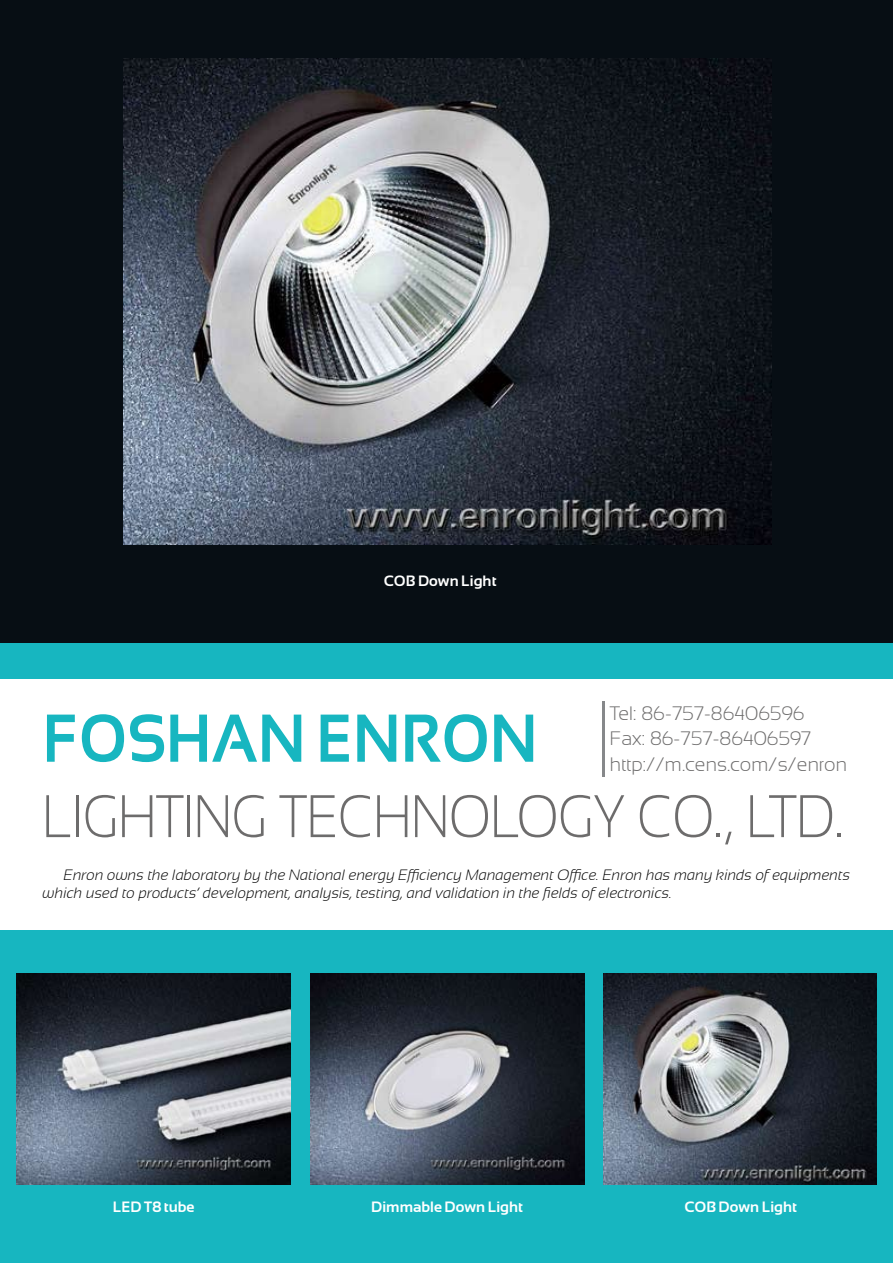
<style>
.page{position:relative;width:893px;height:1263px;background:#fff}
.page>*{position:absolute;margin:0;border:0;box-sizing:border-box;transform-origin:0 0}
.t1{font:700 67.5px "Sansation";color:#17b6c0;scale:.9 1}
.t2{font:300 60px "Sansation";color:#6d6c6c;scale:.87 1}
.t3{font:300 19.5px/25.5px "Sansation";color:#6d6c6c}
.t4{font:italic 300 15px/18px "Sansation";color:#000}
.t5{font:700 15px "Sansation";color:#fff}
</style>
<div class="page">
<div style="left:0;top:0;width:893px;height:649px;background:#070e14"></div>
<div style="left:0;top:643px;width:893px;height:620px;background:#17b6c0"></div>
<div style="left:0;top:679px;width:893px;height:251px;background:#fff"></div>
<hr style="left:602px;top:701px;width:3px;height:76px;background:#86888a">
<img style="left:123px;top:58px;width:648px;height:486px">
<img style="left:604px;top:973px;width:272px;height:211px">
<img style="left:17px;top:973px;width:274px;height:212px">
<img style="left:310px;top:973px;width:274px;height:212px">
<p class="t5" style="left:384px;top:572px;width:114px">COB Down Light</p>
<h3 class="t3" style="left:610px;top:700px;width:239px">Tel: 86-757-86406596<br>Fax: 86-757-86406597 http://m.cens.com/s/enron</h3>
<h1 class="t1" style="left:43px;top:701px;width:552px">Foshan Enron</h1>
<h2 class="t2" style="left:43px;top:783px;width:922px">Lighting Technology co., Ltd.</h2>
<p class="t4" style="left:43px;top:865px;width:809px;text-indent:21px">Enron owns the laboratory by the National energy Efficiency Management Office. Enron has many kinds of equipments which used to products’ development, analysis, testing, and validation in the fields of electronics.</p>
<p class="t5" style="left:113px;top:1199px;width:83px">LED T8 tube</p>
<p class="t5" style="left:371px;top:1199px;width:154px">Dimmable Down Light</p>
<p class="t5" style="left:684px;top:1199px;width:114px">COB Down Light</p>
</div>
